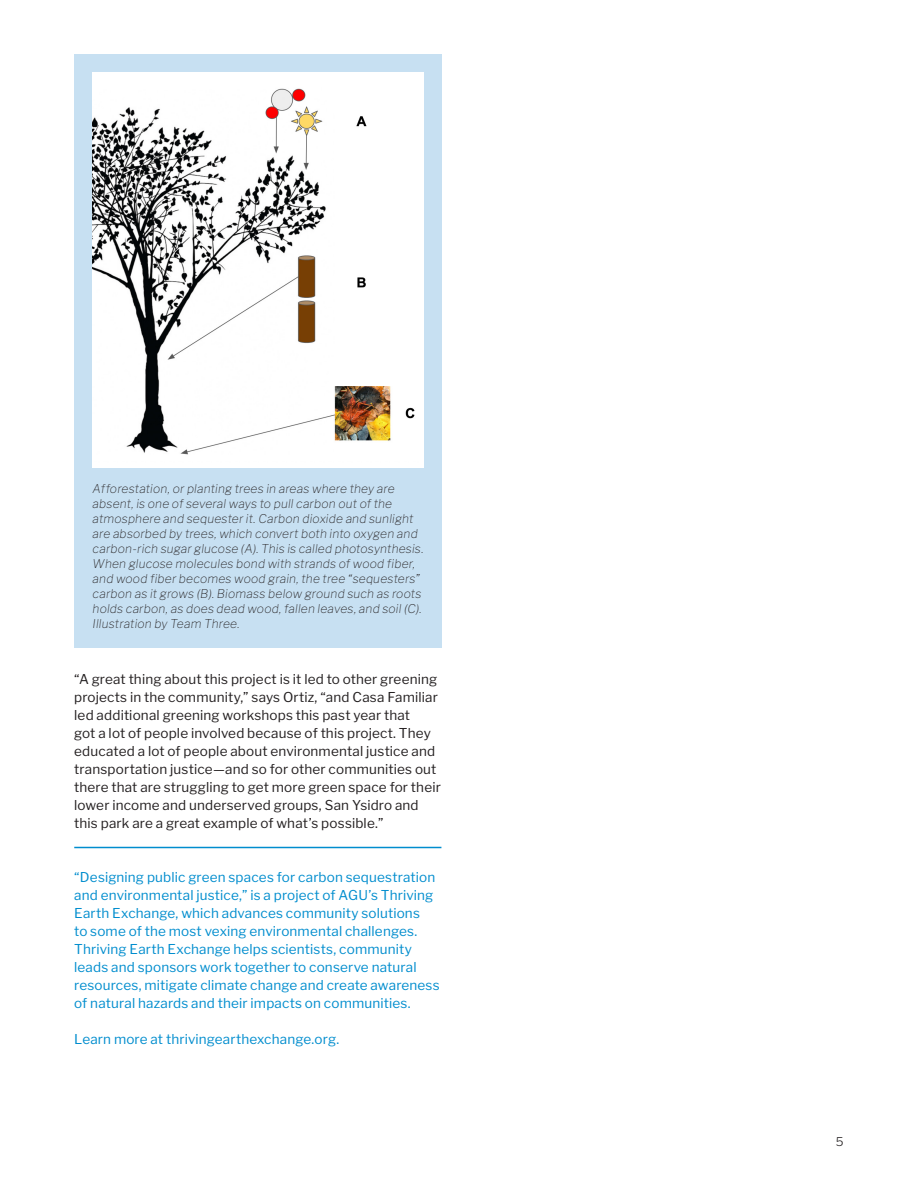
<style>
.page{position:relative;width:918px;height:1188px;background:#fff}
.page>*{position:absolute;margin:0;border:0;box-sizing:border-box;transform-origin:0 0}
.Paragraphs{font:13.5px/18px "Libre Franklin";letter-spacing:.01em;color:#231f20}
.Final_Paragraph{font:13.5px/18px "Libre Franklin";letter-spacing:.01em;color:#008dce}
.t1{font:italic 100 12px/15px "Libre Franklin";letter-spacing:.015em;color:#231f20}
.t2{font:300 12px "Libre Franklin";color:#231f20}
</style>
<div class="page">
<hr style="left:74px;top:847px;width:367px;height:1px;background:#008dce">
<div style="left:74px;top:54px;width:367px;height:594px;background:#c7e0f2"></div>
<div style="left:93px;top:72px;width:331px;height:396px;background:#fff"></div>
<img style="left:93px;top:88px;width:322px;height:367px">
<p class="t1" style="left:93px;top:480px;width:333px">Afforestation, or planting trees in areas where they are absent, is one of several ways to pull carbon out of the atmosphere and sequester it. Carbon dioxide and sunlight are absorbed by trees, which convert both into oxygen and carbon-rich sugar glucose (A). This is called photosynthesis.<br>When glucose molecules bond with strands of wood fiber, and wood fiber becomes wood grain, the tree “sequesters” carbon as it grows (B). Biomass below ground such as roots holds carbon, as does dead wood, fallen leaves, and soil (C).<br>Illustration by Team Three.</p>
<p class="Paragraphs" style="left:74px;top:669px;width:368px">“A great thing about this project is it led to other greening projects in the community,” says Ortiz, “and Casa Familiar led additional greening workshops this past year that<br>got a lot of people involved because of this project. They educated a lot of people about environmental justice and transportation justice—and so for other communities out there that are struggling to get more green space for their lower income and underserved groups, San Ysidro and this park are a great example of what’s possible.”</p>
<p class="Final_Paragraph" style="left:74px;top:867px;width:367px">“Designing public green spaces for carbon sequestration and environmental justice,” is a project of AGU’s Thriving Earth Exchange, which advances community solutions<br>to some of the most vexing environmental challenges.<br>Thriving Earth Exchange helps scientists, community leads and sponsors work together to conserve natural resources, mitigate climate change and create awareness of natural hazards and their impacts on communities.</p>
<p class="Final_Paragraph" style="left:74px;top:1029px;width:267px">Learn more at thrivingearthexchange.org.</p>
<p class="t2" style="left:836px;top:1132px;width:9px">5</p>
</div>
